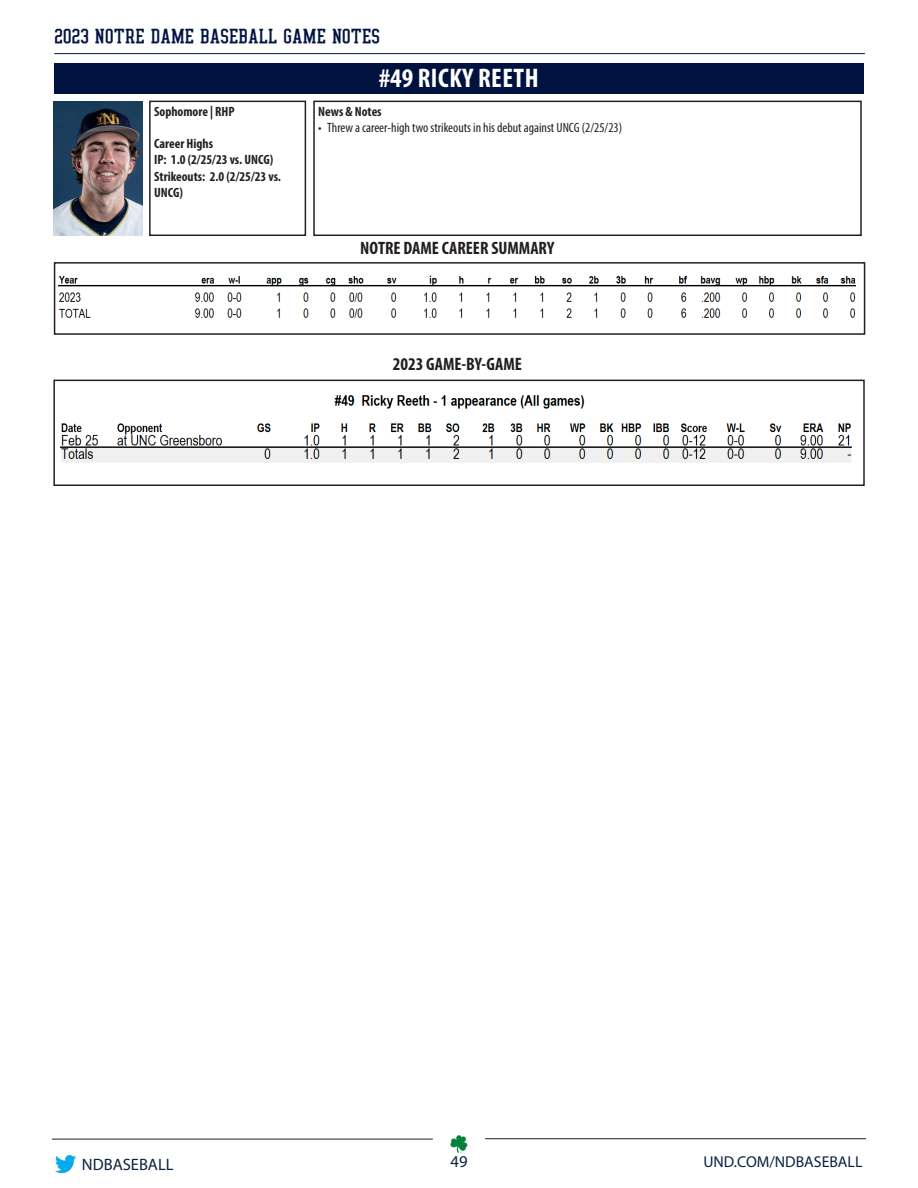
<style>
.page{position:relative;width:918px;height:1188px;background:#fff}
.page>*{position:absolute;margin:0;border:0;box-sizing:border-box;transform-origin:0 0}
.t1{font:700 condensed 27px "Myriad Pro";letter-spacing:.02em;color:#fff}
.t2{font:19.5px "Leahy";color:#001340}
.t3{font:700 condensed 18px "Myriad Pro";color:#231f20}
.t4{font:16.5px "Myriad Pro";color:#0b213e}
.t5{font:15.75px "Myriad Pro";color:#0b213e}
.t6{font:700 condensed 13.5px/16.2px "Myriad Pro";color:#231f20}
.t7{font:condensed 13.5px "Myriad Pro";color:#231f20}
</style>
<div class="page">
<hr style="left:55px;top:53px;width:810px;height:1px;background:#001340">
<img style="left:56px;top:1156px;width:20px;height:16px">
<hr style="left:52px;top:1139px;width:381px;height:1px;background:#231f20">
<hr style="left:485px;top:1138px;width:381px;height:1px;background:#231f20">
<img style="left:450px;top:1136px;width:18px;height:17px">
<div style="left:54px;top:63px;width:810px;height:31px;background:#001340"></div>
<img style="left:58px;top:275px;width:798px;height:43px">
<div style="left:54px;top:262px;width:811px;height:73px;border:2px solid #231f20"></div>
<img style="left:60px;top:395px;width:792px;height:68px">
<div style="left:53px;top:380px;width:812px;height:106px;border:2px solid #231f20"></div>
<div style="left:149px;top:101px;width:157px;height:135px;border:2px solid #231f20"></div>
<div style="left:313px;top:101px;width:549px;height:135px;border:2px solid #231f20"></div>
<img style="left:53px;top:101px;width:89px;height:134px">
<h2 class="t2" style="left:55px;top:26px;width:327px">2023 NOTRE DAME BASEBALL GAME NOTES</h2>
<p class="t6" style="left:154px;top:103px;width:82px">Sophomore | RHP</p>
<p class="t6" style="left:154px;top:135px;width:60px">Career Highs</p>
<p class="t6" style="left:154px;top:151px;width:121px">IP: 1.0 (2/25/23 vs. UNCG)</p>
<p class="t6" style="left:154px;top:168px;width:128px">Strikeouts: 2.0 (2/25/23 vs.<br>UNCG)</p>
<p class="t1" style="left:379px;top:62px;width:161px">#49 RICKY REETH</p>
<p class="t6" style="left:318px;top:103px;width:65px">News &amp; Notes</p>
<p class="t7" style="left:318px;top:119px;width:305px">• Threw a career-high two strikeouts in his debut against UNCG (2/25/23)</p>
<p class="t3" style="left:360px;top:236px;width:196px">NOTRE DAME CAREER SUMMARY</p>
<p class="t3" style="left:393px;top:353px;width:131px">2023 GAME-BY-GAME</p>
<p class="t4" style="left:82px;top:1154px;width:93px">NDBASEBALL</p>
<p class="t4" style="left:451px;top:1152px;width:18px">49</p>
<p class="t5" style="left:703px;top:1152px;width:161px">UND.COM/NDBASEBALL</p>
</div>
